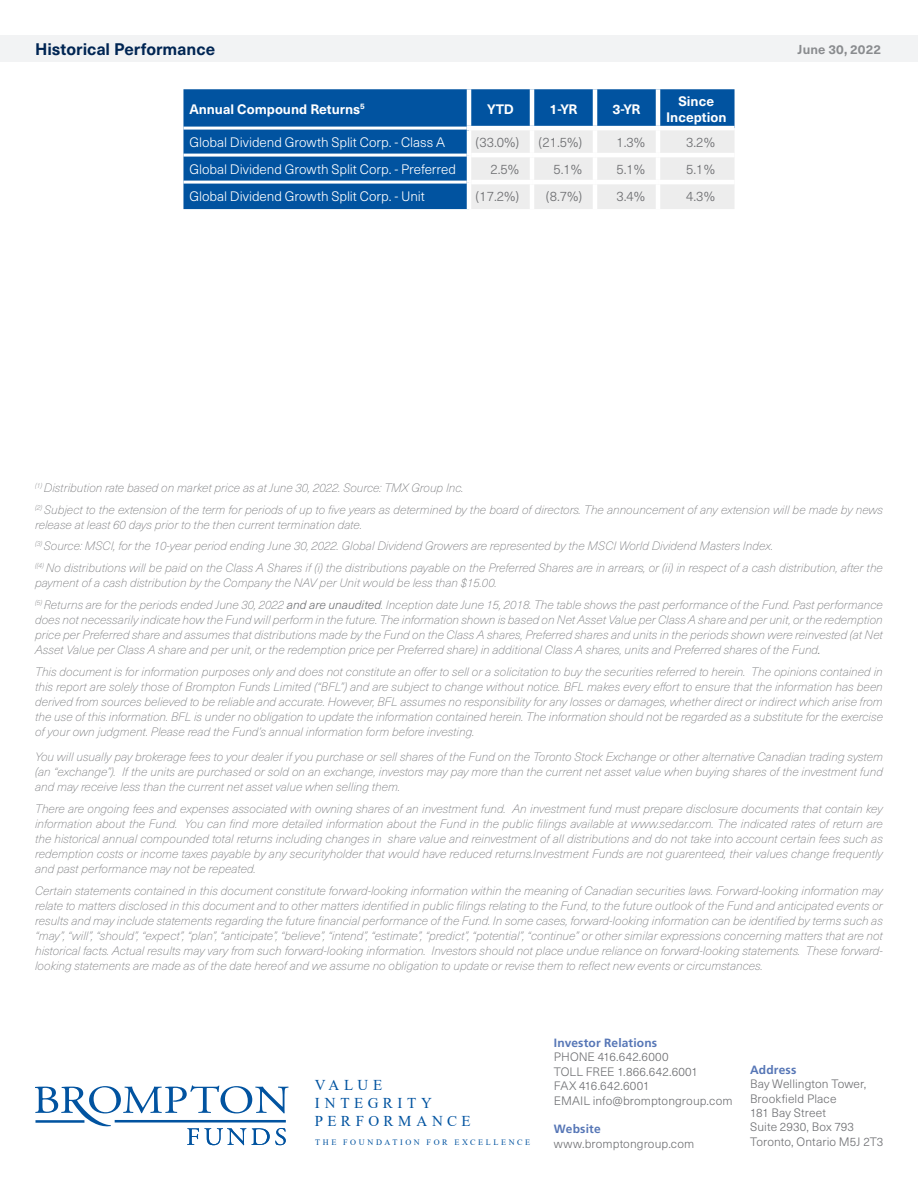
<style>
.page{position:relative;width:918px;height:1188px;background:#fff}
.page>*{position:absolute;margin:0;border:0;box-sizing:border-box;transform-origin:0 0}
.t1{font:700 16.5px "Neue Haas Unica W1 G";color:#002553}
.t2{font:15px "Times New Roman";letter-spacing:.305em;color:#0153a0}
.t3{font:300 13.5px "Neue Haas Unica W1 G";letter-spacing:-.005em;color:#fff}
.t4{font:300 13.5px "Neue Haas Unica W1 G";color:#6f7073}
.t5{font:700 13.5px "Neue Haas Unica W1 G";color:#fff}
.t6{font:700 12.75px "Neue Haas Unica W1 G";letter-spacing:.005em;color:#8a8c8f}
.t7{font:italic 100 12px/15px "Neue Haas Unica W1 G";color:#6f7073;text-align:justify}
.t8{font:300 12px "Neue Haas Unica W1 G";letter-spacing:.01em;color:#6f7073}
.t9{font:700 12px "Frutiger LT Std";letter-spacing:.015em;color:#5676b6}
.t10{font:8.25px "Times New Roman";letter-spacing:.31em;color:#0153a0}
.s1{font-weight:300}
</style>
<div class="page">
<svg style="left:35px;top:1086px;width:253px;height:59px"></svg>
<svg style="left:183px;top:89px;width:552px;height:120px;background:#4c84b8"></svg>
<hr style="left:183px;top:127px;width:284px;height:3px;background:#fff">
<hr style="left:183px;top:154px;width:284px;height:3px;background:#fff">
<hr style="left:183px;top:181px;width:284px;height:3px;background:#fff">
<hr style="left:467px;top:89px;width:4px;height:37px;background:#fff">
<hr style="left:530px;top:89px;width:4px;height:37px;background:#fff">
<hr style="left:593px;top:89px;width:4px;height:37px;background:#fff">
<hr style="left:656px;top:89px;width:4px;height:37px;background:#fff">
<hr style="left:467px;top:126px;width:65px;height:4px;background:#fff">
<hr style="left:467px;top:130px;width:4px;height:25px;background:#fff">
<hr style="left:532px;top:126px;width:63px;height:4px;background:#fff">
<hr style="left:530px;top:130px;width:4px;height:23px;background:#fff">
<hr style="left:595px;top:126px;width:63px;height:4px;background:#fff">
<hr style="left:593px;top:130px;width:4px;height:23px;background:#fff">
<hr style="left:658px;top:126px;width:77px;height:4px;background:#fff">
<hr style="left:656px;top:130px;width:4px;height:23px;background:#fff">
<hr style="left:467px;top:155px;width:4px;height:27px;background:#fff">
<hr style="left:530px;top:157px;width:4px;height:23px;background:#fff">
<hr style="left:593px;top:157px;width:4px;height:23px;background:#fff">
<hr style="left:656px;top:157px;width:4px;height:23px;background:#fff">
<hr style="left:467px;top:182px;width:4px;height:27px;background:#fff">
<hr style="left:530px;top:184px;width:4px;height:25px;background:#fff">
<hr style="left:593px;top:184px;width:4px;height:25px;background:#fff">
<hr style="left:656px;top:184px;width:4px;height:25px;background:#fff">
<hr style="left:471px;top:153px;width:61px;height:4px;background:#fff">
<hr style="left:532px;top:153px;width:63px;height:4px;background:#fff">
<hr style="left:595px;top:153px;width:63px;height:4px;background:#fff">
<hr style="left:658px;top:153px;width:77px;height:4px;background:#fff">
<hr style="left:471px;top:180px;width:61px;height:4px;background:#fff">
<hr style="left:532px;top:180px;width:63px;height:4px;background:#fff">
<hr style="left:595px;top:180px;width:63px;height:4px;background:#fff">
<hr style="left:658px;top:180px;width:77px;height:4px;background:#fff">
<div style="left:0;top:35px;width:918px;height:27px;background:#f2f3f4"></div>
<p class="t1" style="left:35px;top:36px;width:182px">Historical Performance</p>
<p class="t6" style="left:798px;top:39px;width:85px">June 30, 2022</p>
<p class="t5" style="left:189px;top:99px;width:177px">Annual Compound Returns<sup>5</sup></p>
<p class="t5" style="left:487px;top:99px;width:28px">YTD</p>
<p class="t5" style="left:549px;top:99px;width:30px">1-YR</p>
<p class="t5" style="left:612px;top:99px;width:30px">3-YR</p>
<p class="t5" style="left:678px;top:91px;width:37px">Since</p>
<p class="t5" style="left:666px;top:107px;width:62px">Inception</p>
<p class="t3" style="left:189px;top:132px;width:257px">Global Dividend Growth Split Corp. - Class A</p>
<p class="t4" style="left:476px;top:132px;width:45px">(33.0%)</p>
<p class="t4" style="left:539px;top:132px;width:45px">(21.5%)</p>
<p class="t4" style="left:616px;top:132px;width:30px">1.3%</p>
<p class="t4" style="left:686px;top:132px;width:30px">3.2%</p>
<p class="t3" style="left:189px;top:159px;width:268px">Global Dividend Growth Split Corp. - Preferred</p>
<p class="t4" style="left:490px;top:159px;width:30px">2.5%</p>
<p class="t4" style="left:553px;top:159px;width:30px">5.1%</p>
<p class="t4" style="left:616px;top:159px;width:30px">5.1%</p>
<p class="t4" style="left:686px;top:159px;width:30px">5.1%</p>
<p class="t3" style="left:189px;top:186px;width:237px">Global Dividend Growth Split Corp. - Unit</p>
<p class="t4" style="left:476px;top:186px;width:45px">(17.2%)</p>
<p class="t4" style="left:546px;top:186px;width:38px">(8.7%)</p>
<p class="t4" style="left:616px;top:186px;width:30px">3.4%</p>
<p class="t4" style="left:686px;top:186px;width:30px">4.3%</p>
<p class="t7" style="left:35px;top:480px;width:430px"><sup>(1)</sup> Distribution rate based on market price as at June 30, 2022. Source: TMX Group Inc.</p>
<p class="t7" style="left:35px;top:501px;width:849px"><sup>(2)</sup> Subject to the extension of the term for periods of up to five years as determined by the board of directors. The announcement of any extension will be made by news release at least 60 days prior to the then current termination date.</p>
<p class="t7" style="left:35px;top:538px;width:740px"><sup>(3)</sup> Source: MSCI, for the 10-year period ending June 30, 2022. Global Dividend Growers are represented by the MSCI World Dividend Masters Index.</p>
<p class="t7" style="left:35px;top:560px;width:849px"><sup>((4)</sup> No distributions will be paid on the Class A Shares if (i) the distributions payable on the Preferred Shares are in arrears, or (ii) in respect of a cash distribution, after the payment of a cash distribution by the Company the NAV per Unit would be less than $15.00.</p>
<p class="t7" style="left:35px;top:597px;width:849px"><sup>(5)</sup> Returns are for the periods ended June 30, 2022 <span class="s1">and are unaudited</span>. Inception date June 15, 2018. The table shows the past performance of the Fund. Past performance does not necessarily indicate how the Fund will perform in the future. The information shown is based on Net Asset Value per Class A share and per unit, or the redemption price per Preferred share and assumes that distributions made by the Fund on the Class A shares, Preferred shares and units in the periods shown were reinvested (at Net Asset Value per Class A share and per unit, or the redemption price per Preferred share) in additional Class A shares, units and Preferred shares of the Fund<span class="s1">.</span></p>
<p class="t7" style="left:35px;top:663px;width:849px">This document is for information purposes only and does not constitute an offer to sell or a solicitation to buy the securities referred to herein. The opinions contained in this report are solely those of Brompton Funds Limited (“BFL”) and are subject to change without notice. BFL makes every effort to ensure that the information has been derived from sources believed to be reliable and accurate. However, BFL assumes no responsibility for any losses or damages, whether direct or indirect which arise from the use of this information. BFL is under no obligation to update the information contained herein. The information should not be regarded as a substitute for the exercise of your own judgment. Please read the Fund’s annual information form before investing.</p>
<p class="t7" style="left:35px;top:749px;width:849px">You will usually pay brokerage fees to your dealer if you purchase or sell shares of the Fund on the Toronto Stock Exchange or other alternative Canadian trading system (an “exchange”). If the units are purchased or sold on an exchange, investors may pay more than the current net asset value when buying shares of the investment fund and may receive less than the current net asset value when selling them.</p>
<p class="t7" style="left:35px;top:801px;width:849px">There are ongoing fees and expenses associated with owning shares of an investment fund. An investment fund must prepare disclosure documents that contain key information about the Fund. You can find more detailed information about the Fund in the public filings available at www.sedar.com. The indicated rates of return are the historical annual compounded total returns including changes in share value and reinvestment of all distributions and do not take into account certain fees such as redemption costs or income taxes payable by any securityholder that would have reduced returns.Investment Funds are not guarenteed, their values change frequently and past performance may not be repeated.</p>
<p class="t7" style="left:35px;top:882px;width:849px">Certain statements contained in this document constitute forward-looking information within the meaning of Canadian securities laws. Forward-looking information may relate to matters disclosed in this document and to other matters identified in public filings relating to the Fund, to the future outlook of the Fund and anticipated events or results and may include statements regarding the future financial performance of the Fund. In some cases, forward-looking information can be identified by terms such as “may”, “will”, “should”, “expect”, “plan”, “anticipate”, “believe”, “intend”, “estimate”, “predict”, “potential”, “continue” or other similar expressions concerning matters that are not historical facts. Actual results may vary from such forward-looking information. Investors should not place undue reliance on forward-looking statements. These forward&shy;looking statements are made as of the date hereof and we assume no obligation to update or revise them to reflect new events or circumstances.</p>
<p class="t2" style="left:315px;top:1074px;width:69px">VALUE</p>
<p class="t2" style="left:315px;top:1092px;width:118px">INTEGRITY</p>
<p class="t2" style="left:315px;top:1110px;width:157px">PERFORMANCE</p>
<p class="t10" style="left:315px;top:1136px;width:217px">THE FOUNDATION FOR EXCELLENCE</p>
<p class="t9" style="left:554px;top:1036px;width:105px">Investor Relations</p>
<p class="t8" style="left:554px;top:1048px;width:116px">PHONE 416.642.6000</p>
<p class="t8" style="left:554px;top:1063px;width:146px">TOLL FREE 1.866.642.6001</p>
<p class="t8" style="left:554px;top:1077px;width:97px">FAX 416.642.6001</p>
<p class="t8" style="left:554px;top:1092px;width:180px">EMAIL info@bromptongroup.com</p>
<p class="t9" style="left:554px;top:1122px;width:48px">Website</p>
<p class="t8" style="left:554px;top:1135px;width:142px">www.bromptongroup.com</p>
<p class="t9" style="left:750px;top:1063px;width:48px">Address</p>
<p class="t8" style="left:750px;top:1075px;width:118px">Bay Wellington Tower,</p>
<p class="t8" style="left:750px;top:1090px;width:88px">Brookfield Place</p>
<p class="t8" style="left:750px;top:1104px;width:77px">181 Bay Street</p>
<p class="t8" style="left:750px;top:1118px;width:105px">Suite 2930, Box 793</p>
<p class="t8" style="left:750px;top:1133px;width:135px">Toronto, Ontario M5J 2T3</p>
</div>
